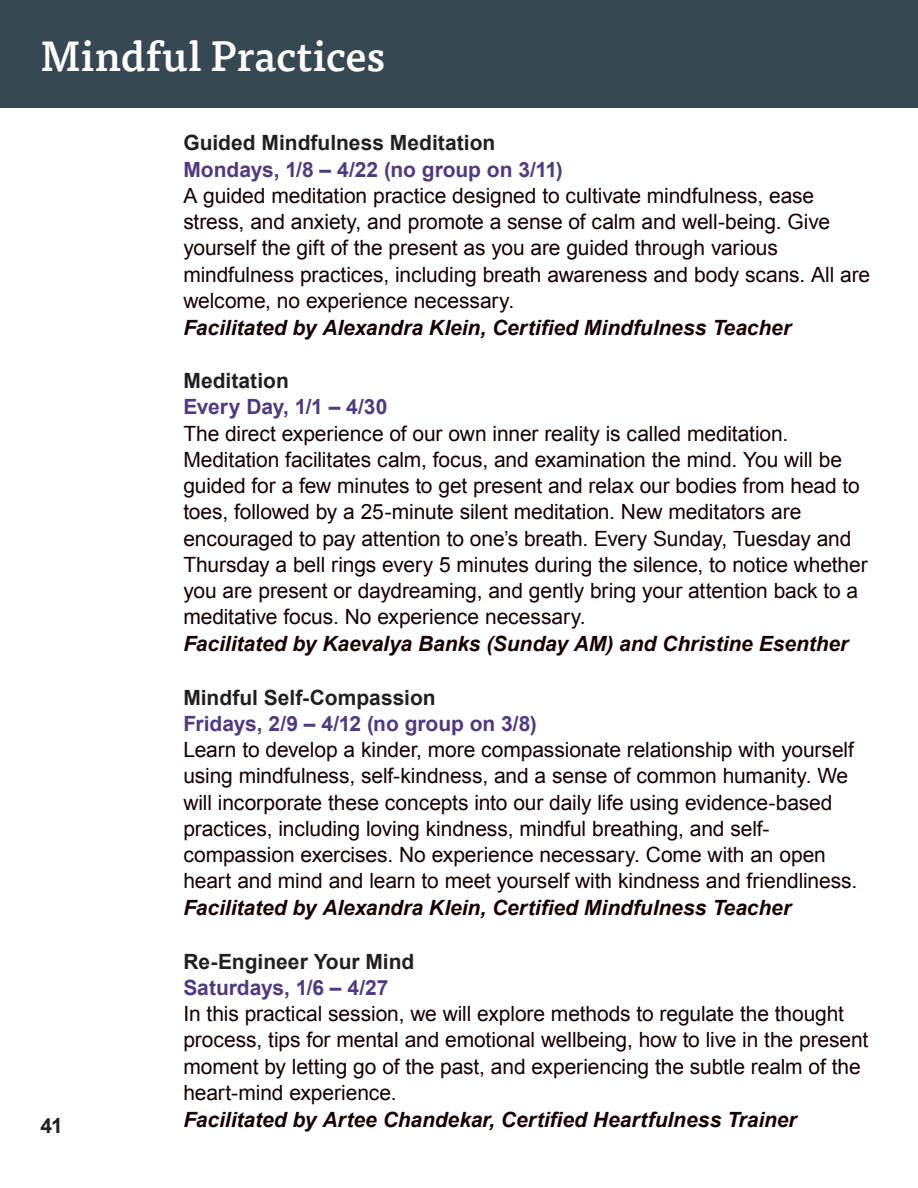
<style>
.page{position:relative;width:918px;height:1188px;background:#fff}
.page>*{position:absolute;margin:0;border:0;box-sizing:border-box;transform-origin:0 0}
.t1{font:500 42px "Tisa OT";letter-spacing:.005em;color:#fff}
.t2{font:21px/26.2px "Arial";letter-spacing:-.005em;color:#170000}
.t3{font:italic 700 21px "Arial";letter-spacing:-.005em;color:#170000}
.t4{font:700 21px "Arial";color:#4e3b81}
.t5{font:700 21px "Arial";color:#231f20}
</style>
<div class="page">
<div style="left:0;top:0;width:918px;height:108px;background:#364952"></div>
<p class="t1" style="left:40px;top:31px;width:346px">Mindful Practices</p>
<p class="t5" style="left:40px;top:1112px;width:24px">41</p>
<p class="t5" style="left:183px;top:129px;width:314px">Guided Mindfulness Meditation</p>
<p class="t4" style="left:183px;top:155px;width:381px">Mondays, 1/8 – 4/22 (no group on 3/11)</p>
<p class="t2" style="left:183px;top:183px;width:688px">A guided meditation practice designed to cultivate mindfulness, ease stress, and anxiety, and promote a sense of calm and well-being. Give yourself the gift of the present as you are guided through various mindfulness practices, including breath awareness and body scans. All are welcome, no experience necessary.</p>
<p class="t3" style="left:183px;top:314px;width:609px">Facilitated by Alexandra Klein, Certified Mindfulness Teacher</p>
<p class="t5" style="left:183px;top:367px;width:107px">Meditation</p>
<p class="t4" style="left:183px;top:393px;width:205px">Every Day, 1/1 – 4/30</p>
<p class="t2" style="left:183px;top:420px;width:686px">The direct experience of our own inner reality is called meditation.<br>Meditation facilitates calm, focus, and examination the mind. You will be guided for a few minutes to get present and relax our bodies from head to toes, followed by a 25-minute silent meditation. New meditators are encouraged to pay attention to one’s breath. Every Sunday, Tuesday and Thursday a bell rings every 5 minutes during the silence, to notice whether you are present or daydreaming, and gently bring your attention back to a meditative focus. No experience necessary.</p>
<p class="t3" style="left:183px;top:630px;width:666px">Facilitated by Kaevalya Banks (Sunday AM) and Christine Esenther</p>
<p class="t5" style="left:183px;top:683px;width:254px">Mindful Self-Compassion</p>
<p class="t4" style="left:183px;top:710px;width:355px">Fridays, 2/9 – 4/12 (no group on 3/8)</p>
<p class="t2" style="left:183px;top:737px;width:676px">Learn to develop a kinder, more compassionate relationship with yourself using mindfulness, self-kindness, and a sense of common humanity. We will incorporate these concepts into our daily life using evidence-based practices, including loving kindness, mindful breathing, and self&shy;compassion exercises. No experience necessary. Come with an open heart and mind and learn to meet yourself with kindness and friendliness.</p>
<p class="t3" style="left:183px;top:894px;width:609px">Facilitated by Alexandra Klein, Certified Mindfulness Teacher</p>
<p class="t5" style="left:183px;top:947px;width:232px">Re-Engineer Your Mind</p>
<p class="t4" style="left:183px;top:974px;width:207px">Saturdays, 1/6 – 4/27</p>
<p class="t2" style="left:183px;top:1001px;width:686px">In this practical session, we will explore methods to regulate the thought process, tips for mental and emotional wellbeing, how to live in the present moment by letting go of the past, and experiencing the subtle realm of the heart-mind experience.</p>
<p class="t3" style="left:183px;top:1106px;width:615px">Facilitated by Artee Chandekar, Certified Heartfulness Trainer</p>
</div>
